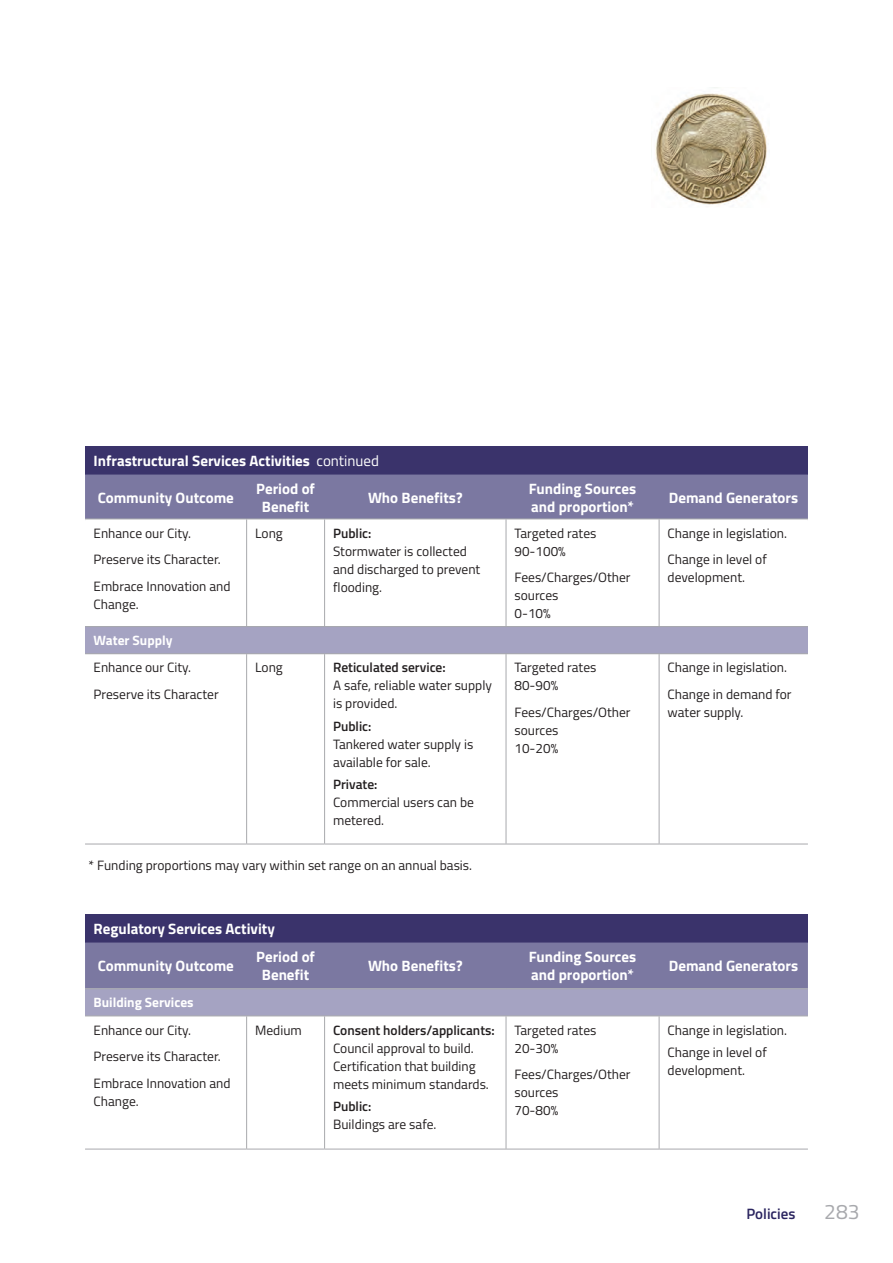
<style>
.page{position:relative;width:893px;height:1263px;background:#fff}
.page>*{position:absolute;margin:0;border:0;box-sizing:border-box;transform-origin:0 0}
.t1{font:21px "Titillium";color:#a8a9ad}
.t2{font:700 15px/18px "Titillium";color:#fff;text-align:center}
.t3{font:600 15px "Titillium";color:#2b2560}
.t4{font:13.5px/18px "Titillium";color:#231f20}
.t5{font:600 13.5px "Titillium";color:#231f20}
.t6{font:700 13.5px "Titillium";color:#fff}
.s1{font-weight:400}
</style>
<div class="page">
<div style="left:85px;top:914px;width:723px;height:28px;background:#3a336b"></div>
<div style="left:85px;top:942px;width:723px;height:46px;background:#7b78a1"></div>
<div style="left:85px;top:989px;width:723px;height:27px;background:#a5a3c2"></div>
<svg style="left:85px;top:1016px;width:723px;height:133px"></svg>
<hr style="left:85px;top:988px;width:162px;height:1px;background:#a8a9ad">
<hr style="left:247px;top:988px;width:78px;height:1px;background:#a8a9ad">
<hr style="left:325px;top:988px;width:181px;height:1px;background:#a8a9ad">
<hr style="left:506px;top:988px;width:153px;height:1px;background:#a8a9ad">
<hr style="left:659px;top:988px;width:149px;height:1px;background:#a8a9ad">
<hr style="left:85px;top:1015px;width:162px;height:1px;background:#a8a9ad">
<hr style="left:247px;top:1015px;width:78px;height:1px;background:#a8a9ad">
<hr style="left:246px;top:1016px;width:1px;height:133px;background:#a8a9ad">
<hr style="left:325px;top:1015px;width:181px;height:1px;background:#a8a9ad">
<hr style="left:324px;top:1016px;width:1px;height:133px;background:#a8a9ad">
<hr style="left:506px;top:1015px;width:153px;height:1px;background:#a8a9ad">
<hr style="left:506px;top:1016px;width:1px;height:133px;background:#a8a9ad">
<hr style="left:659px;top:1015px;width:149px;height:1px;background:#a8a9ad">
<hr style="left:659px;top:1016px;width:1px;height:133px;background:#a8a9ad">
<hr style="left:85px;top:1149px;width:162px;height:1px;background:#a8a9ad">
<hr style="left:247px;top:1149px;width:78px;height:1px;background:#a8a9ad">
<hr style="left:325px;top:1149px;width:181px;height:1px;background:#a8a9ad">
<hr style="left:506px;top:1149px;width:153px;height:1px;background:#a8a9ad">
<hr style="left:659px;top:1149px;width:149px;height:1px;background:#a8a9ad">
<div style="left:85px;top:446px;width:723px;height:29px;background:#3a336b"></div>
<div style="left:85px;top:475px;width:723px;height:44px;background:#7b78a1"></div>
<svg style="left:85px;top:520px;width:723px;height:324px"></svg>
<div style="left:85px;top:627px;width:723px;height:27px;background:#a5a3c2"></div>
<hr style="left:85px;top:519px;width:162px;height:1px;background:#a8a9ad">
<hr style="left:247px;top:519px;width:78px;height:1px;background:#a8a9ad">
<hr style="left:246px;top:519px;width:1px;height:107px;background:#a8a9ad">
<hr style="left:325px;top:519px;width:181px;height:1px;background:#a8a9ad">
<hr style="left:324px;top:519px;width:1px;height:107px;background:#a8a9ad">
<hr style="left:506px;top:519px;width:153px;height:1px;background:#a8a9ad">
<hr style="left:506px;top:519px;width:1px;height:107px;background:#a8a9ad">
<hr style="left:659px;top:519px;width:149px;height:1px;background:#a8a9ad">
<hr style="left:659px;top:519px;width:1px;height:107px;background:#a8a9ad">
<hr style="left:85px;top:626px;width:162px;height:1px;background:#a8a9ad">
<hr style="left:247px;top:626px;width:78px;height:1px;background:#a8a9ad">
<hr style="left:325px;top:626px;width:181px;height:1px;background:#a8a9ad">
<hr style="left:506px;top:626px;width:153px;height:1px;background:#a8a9ad">
<hr style="left:659px;top:626px;width:149px;height:1px;background:#a8a9ad">
<hr style="left:85px;top:653px;width:162px;height:1px;background:#a8a9ad">
<hr style="left:247px;top:653px;width:78px;height:1px;background:#a8a9ad">
<hr style="left:246px;top:654px;width:1px;height:190px;background:#a8a9ad">
<hr style="left:325px;top:653px;width:181px;height:1px;background:#a8a9ad">
<hr style="left:324px;top:654px;width:1px;height:190px;background:#a8a9ad">
<hr style="left:506px;top:653px;width:153px;height:1px;background:#a8a9ad">
<hr style="left:506px;top:654px;width:1px;height:190px;background:#a8a9ad">
<hr style="left:659px;top:653px;width:149px;height:1px;background:#a8a9ad">
<hr style="left:659px;top:654px;width:1px;height:190px;background:#a8a9ad">
<hr style="left:85px;top:844px;width:162px;height:1px;background:#a8a9ad">
<hr style="left:247px;top:844px;width:78px;height:1px;background:#a8a9ad">
<hr style="left:325px;top:844px;width:181px;height:1px;background:#a8a9ad">
<hr style="left:506px;top:844px;width:153px;height:1px;background:#a8a9ad">
<hr style="left:659px;top:844px;width:149px;height:1px;background:#a8a9ad">
<img style="left:655px;top:87px;width:112px;height:118px">
<p class="t2" style="left:94px;top:451px;width:287px">Infrastructural Services Activities <span class="s1">continued</span></p>
<p class="t2" style="left:98px;top:488px;width:138px">Community Outcome</p>
<p class="t2" style="left:256px;top:479px;width:60px">Period of<br>Benefit</p>
<p class="t2" style="left:368px;top:488px;width:96px">Who Benefits?</p>
<p class="t2" style="left:529px;top:479px;width:109px;text-align:left">Funding Sources and proportion*</p>
<p class="t2" style="left:669px;top:488px;width:131px">Demand Generators</p>
<p class="t4" style="left:94px;top:519px;width:139px;line-height:26.5px">Enhance our City.<br>Preserve its Character.<br>Embrace Innovation and</p>
<p class="t4" style="left:94px;top:594px;width:47px">Change.</p>
<p class="t4" style="left:668px;top:519px;width:121px;line-height:26.5px">Change in legislation.<br>Change in level of</p>
<p class="t4" style="left:668px;top:568px;width:79px">development.</p>
<p class="t4" style="left:514px;top:523px;width:83px">Targeted rates<br>90-100%</p>
<p class="t4" style="left:514px;top:568px;width:118px">Fees/Charges/Other sources<br>0-10%</p>
<p class="t4" style="left:255px;top:523px;width:29px">Long</p>
<p class="t5" style="left:333px;top:523px;width:40px">Public:</p>
<p class="t4" style="left:333px;top:541px;width:149px">Stormwater is collected and discharged to prevent flooding.</p>
<p class="t6" style="left:94px;top:630px;width:80px">Water Supply</p>
<p class="t4" style="left:94px;top:654px;width:127px;line-height:26.5px">Enhance our City.<br>Preserve its Character</p>
<p class="t4" style="left:255px;top:658px;width:29px">Long</p>
<p class="t5" style="left:333px;top:657px;width:114px">Reticulated service:</p>
<p class="t4" style="left:333px;top:676px;width:160px">A safe, reliable water supply is provided.</p>
<p class="t5" style="left:333px;top:716px;width:40px">Public:</p>
<p class="t4" style="left:333px;top:734px;width:142px">Tankered water supply is available for sale.</p>
<p class="t5" style="left:333px;top:774px;width:46px">Private:</p>
<p class="t4" style="left:333px;top:792px;width:142px">Commercial users can be metered.</p>
<p class="t4" style="left:89px;top:855px;width:385px">* Funding proportions may vary within set range on an annual basis.</p>
<p class="t4" style="left:514px;top:658px;width:83px">Targeted rates<br>80-90%</p>
<p class="t4" style="left:514px;top:702px;width:118px">Fees/Charges/Other sources<br>10-20%</p>
<p class="t4" style="left:668px;top:654px;width:126px;line-height:26.5px">Change in legislation.<br>Change in demand for</p>
<p class="t4" style="left:668px;top:702px;width:77px">water supply.</p>
<p class="t2" style="left:94px;top:919px;width:183px">Regulatory Services Activity</p>
<p class="t2" style="left:98px;top:956px;width:138px">Community Outcome</p>
<p class="t2" style="left:256px;top:947px;width:60px">Period of<br>Benefit</p>
<p class="t2" style="left:368px;top:956px;width:96px">Who Benefits?</p>
<p class="t2" style="left:529px;top:947px;width:109px;text-align:left">Funding Sources and proportion*</p>
<p class="t2" style="left:669px;top:956px;width:131px">Demand Generators</p>
<p class="t6" style="left:94px;top:992px;width:102px">Building Services</p>
<p class="t4" style="left:94px;top:1016px;width:139px;line-height:26.5px">Enhance our City.<br>Preserve its Character.<br>Embrace Innovation and</p>
<p class="t4" style="left:94px;top:1091px;width:47px">Change.</p>
<p class="t4" style="left:668px;top:1018px;width:121px;line-height:22.2px">Change in legislation.<br>Change in level of</p>
<p class="t4" style="left:668px;top:1060px;width:79px">development.</p>
<p class="t4" style="left:514px;top:1020px;width:83px">Targeted rates<br>20-30%</p>
<p class="t4" style="left:514px;top:1065px;width:118px">Fees/Charges/Other sources<br>70-80%</p>
<p class="t4" style="left:255px;top:1020px;width:48px">Medium</p>
<p class="t5" style="left:333px;top:1020px;width:163px">Consent holders/applicants:</p>
<p class="t4" style="left:333px;top:1038px;width:157px">Council approval to build.<br>Certification that building meets minimum standards.</p>
<p class="t5" style="left:333px;top:1096px;width:40px">Public:</p>
<p class="t4" style="left:333px;top:1114px;width:105px">Buildings are safe.</p>
<p class="t3" style="left:746px;top:1202px;width:51px">Policies</p>
<h1 class="t1" style="left:824px;top:1196px;width:37px">283</h1>
</div>
